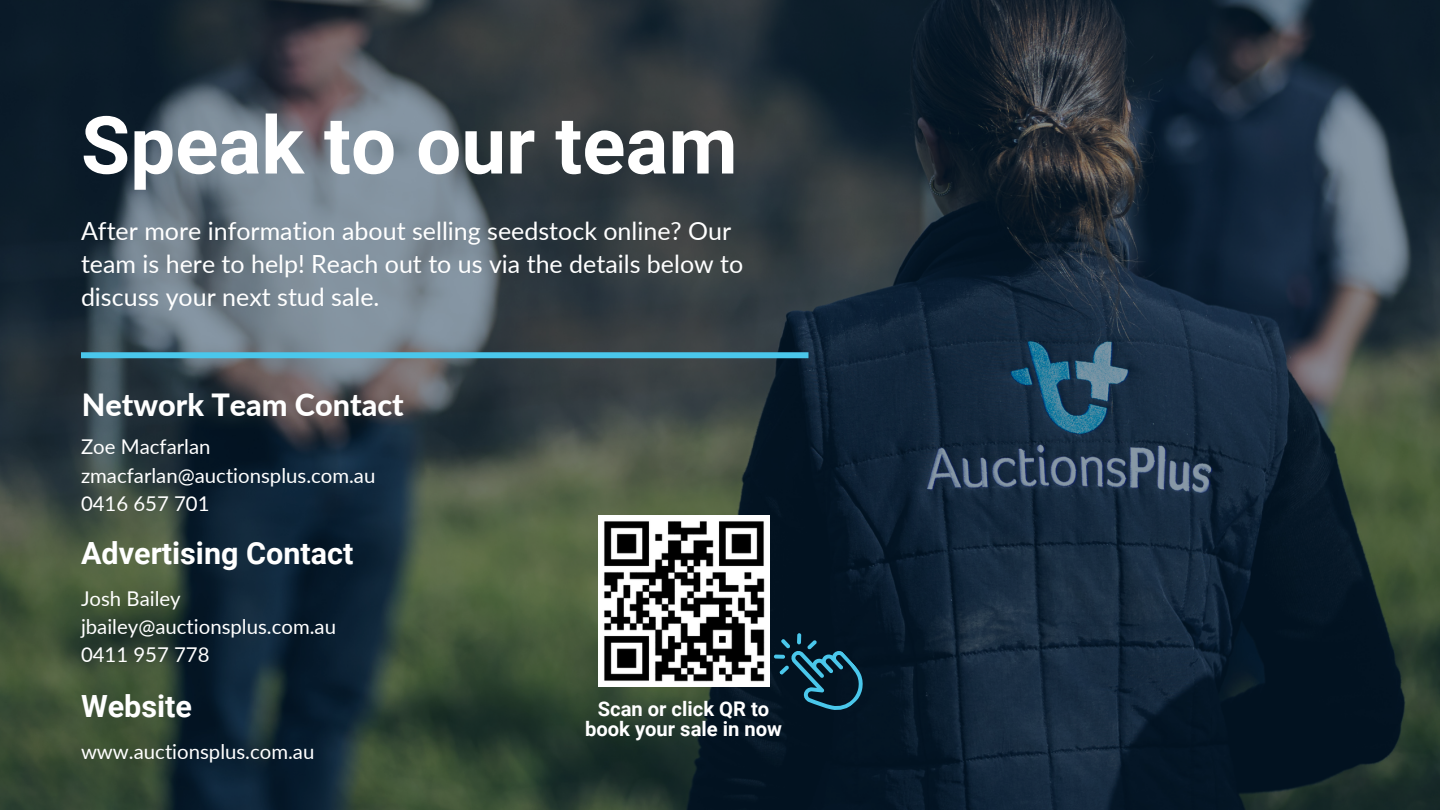
<style>
.page{position:relative;width:1440px;height:810px;background:#fff}
.page>*{position:absolute;margin:0;border:0;box-sizing:border-box;transform-origin:0 0}
.t1{font:700 80px "Roboto";color:#fff}
.t2{font:700 30.6px "Roboto";color:#fff}
.t3{font:800 30.6px "Lato";color:#fff}
.t4{font:25px/33px "Lato";color:#fff}
.t5{font:20.4px/28.3px "Lato";color:#fff}
.t6{font:700 20.2px/20.9px "Roboto";color:#fff;text-align:center}
</style>
<div class="page">
<img style="left:0;top:0;width:1440px;height:810px">
<div style="left:81px;top:352px;width:728px;height:6px;background:#4ac7eb"></div>
<img style="left:598px;top:516px;width:171px;height:171px">
<svg style="left:773px;top:628px;width:101px;height:98px;background:#0b2a3b"></svg>
<h1 class="t1" style="left:81px;top:99px;width:658px">Speak to our team</h1>
<p class="t4" style="left:81px;top:214px;width:664px">After more information about selling seedstock online? Our team is here to help! Reach out to us via the details below to discuss your next stud sale.</p>
<p class="t3" style="left:82px;top:386px;width:323px">Network Team Contact</p>
<p class="t5" style="left:81px;top:432px;width:296px">Zoe Macfarlan zmacfarlan@auctionsplus.com.au<br>0416 657 701</p>
<p class="t2" style="left:81px;top:536px;width:274px">Advertising Contact</p>
<p class="t5" style="left:81px;top:584px;width:257px">Josh Bailey jbailey@auctionsplus.com.au<br>0411 957 778</p>
<p class="t2" style="left:81px;top:689px;width:113px">Website</p>
<p class="t5" style="left:81px;top:737px;width:235px">www.auctionsplus.com.au</p>
<p class="t6" style="left:585px;top:698px;width:199px">Scan or click QR to book your sale in now</p>
</div>
